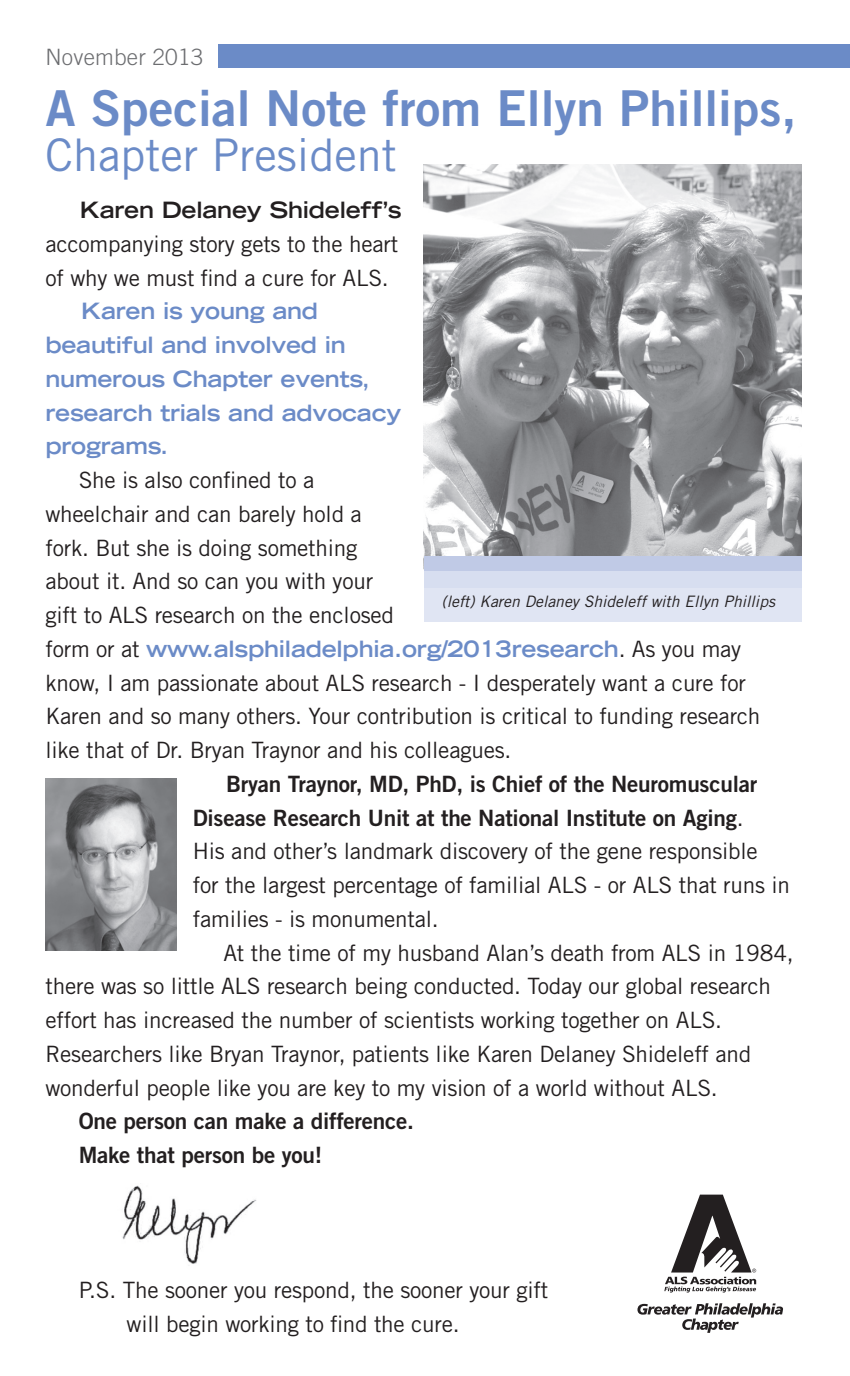
<style>
.page{position:relative;width:850px;height:1376px;background:#fff}
.page>*{position:absolute;margin:0;border:0;box-sizing:border-box;transform-origin:0 0}
.t1{font:49.5px "Trade Gothic LT Std Bd 2";color:#6b8bc7}
.t2{font:45px "Trade Gothic LT Std";color:#6b8bc7}
.t3{font:22.5px/33.8px "Trade Gothic LT Std";letter-spacing:-.01em;color:#231f20}
.t4{font:22.5px/33.8px "Trade Gothic LT Std Bd 2";letter-spacing:-.01em;color:#231f20}
.t5{font:700 expanded 22.5px/33.8px "Trade Gothic LT Std";letter-spacing:-.01em;color:#6b8bc7}
.t6{font:700 expanded 22.5px "Trade Gothic LT Std";letter-spacing:-.01em;color:#231f20}
.t7{font:300 22.5px "Trade Gothic LT Std";letter-spacing:.01em;color:#6c6d70}
.t8{font:italic 15.75px "Trade Gothic LT Std";color:#231f20}
.s1{font-weight:700;font-stretch:expanded;color:#6b8bc7}
.s2{font-family:"Trade Gothic LT Std"}
</style>
<div class="page">
<img style="left:122px;top:1185px;width:135px;height:79px">
<img style="left:424px;top:164px;width:377px;height:393px">
<img style="left:45px;top:778px;width:132px;height:173px">
<div style="left:424px;top:584px;width:377px;height:38px;background:#e0e5f3"></div>
<div style="left:218px;top:44px;width:631px;height:24px;background:#6b8bc7"></div>
<svg style="left:637px;top:1194px;width:146px;height:139px"></svg>
<div style="left:424px;top:557px;width:377px;height:27px;background:#c0cae6"></div>
<div style="left:423px;top:571px;width:378px;height:16px;background:#d7def0"></div>
<p class="t7" style="left:45px;top:44px;width:159px">November 2013</p>
<h1 class="t1" style="left:45px;top:78px;width:752px">A Special Note from Ellyn Phillips,</h1>
<h2 class="t2" style="left:45px;top:128px;width:353px">Chapter President</h2>
<p class="t6" style="left:80px;top:195px;width:323px">Karen Delaney Shideleff’s</p>
<p class="t3" style="left:45px;top:227px;width:354px">accompanying story gets to the heart of why we must find a cure for ALS.</p>
<p class="t5" style="left:45px;top:294px;width:357px;text-indent:36px">Karen is young and beautiful and involved in numerous Chapter events, research trials and advocacy programs.</p>
<p class="t3" style="left:45px;top:463px;width:716px;text-indent:33px">She is also confined to a<br>wheelchair and can barely hold a<br>fork. But she is doing something<br>about it. And so can you with your<br>gift to ALS research on the enclosed<br>form or at <span class="s1">www.alsphiladelphia.org/2013research</span>. As you may know, I am passionate about ALS research - I desperately want a cure for Karen and so many others. Your contribution is critical to funding research like that of Dr. Bryan Traynor and his colleagues.</p>
<p class="t4" style="left:193px;top:767px;width:566px;text-indent:33px">Bryan Traynor, MD, PhD, is Chief of the Neuromuscular<br>Disease Research Unit at the National Institute on Aging<span class="s2">.</span></p>
<p class="t3" style="left:193px;top:834px;width:598px">His and other’s landmark discovery of the gene responsible<br>for the largest percentage of familial ALS - or ALS that runs in families - is monumental.</p>
<p class="t3" style="left:45px;top:935px;width:749px;text-indent:178px">At the time of my husband Alan’s death from ALS in 1984, there was so little ALS research being conducted. Today our global research effort has increased the number of scientists working together on ALS.<br>Researchers like Bryan Traynor, patients like Karen Delaney Shideleff and wonderful people like you are key to my vision of a world without ALS.</p>
<p class="t4" style="left:79px;top:1104px;width:337px">One person can make a difference.<br>Make that person be you!</p>
<p class="t8" style="left:441px;top:592px;width:335px">(left) Karen Delaney Shideleff with Ellyn Phillips</p>
<p class="t3" style="left:126px;top:1273px;width:423px;text-indent:-48px">P.S. The sooner you respond, the sooner your gift will begin working to find the cure.</p>
</div>
